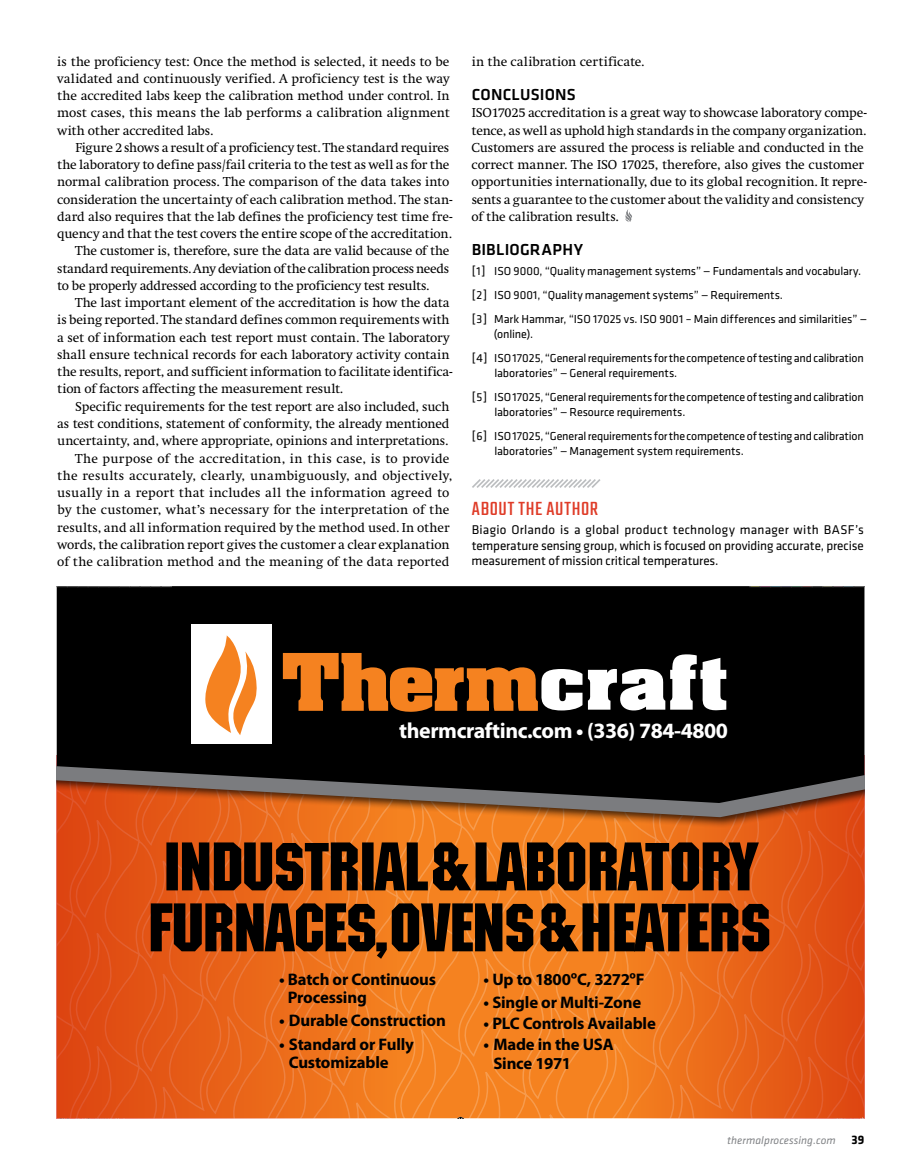
<style>
.page{position:relative;width:905px;height:1175px;background:#fff}
.page>*{position:absolute;margin:0;border:0;box-sizing:border-box;transform-origin:0 0}
.t1{font:300 86.1px/60.9px "Machine";letter-spacing:-.01em;color:#000}
.t2{font:700 21.9px "Myriad Pro";letter-spacing:-.02em;color:#fff}
.t3{font:21px "Teko";letter-spacing:.035em;color:#df3c28}
.t4{font:700 16.8px/17.9px "Myriad Pro";letter-spacing:-.01em;color:#000}
.t5{font:500 16.5px "Klavika Basic";letter-spacing:.015em;color:#000}
.t6{font:13.5px/17.2px "Swift";letter-spacing:-.005em;color:#000;text-align:justify}
.t7{font:13.5px "Swift";letter-spacing:.02em;color:#000}
.t8{font:13.5px "Swift";letter-spacing:.015em;color:#000}
.t9{font:13.2px/15.8px "Klavika Basic";letter-spacing:-.01em;color:#000;text-align:justify}
.t10{font:12px/24px "Klavika Basic";letter-spacing:-.01em;color:#000}
.t11{font:italic 11.25px "Klavika Basic";letter-spacing:.01em;color:#808285}
.s1{font-weight:700;font-style:normal;font-size:12.75px;color:#000}
</style>
<div class="page">
<svg style="left:472px;top:479px;width:129px;height:9px"></svg>
<svg style="left:625px;top:209px;width:7px;height:13px"></svg>
<div style="left:57px;top:586px;width:807px;height:40px;background:#000"></div>
<svg style="left:57px;top:626px;width:808px;height:493px;background:#aa5620"></svg>
<svg style="left:57px;top:586px;width:115px;height:6px"></svg>
<svg style="left:749px;top:586px;width:116px;height:6px"></svg>
<p class="t6" style="left:57px;top:53px;width:394px">is the proficiency test: Once the method is selected, it needs to be validated and continuously verified. A proficiency test is the way the accredited labs keep the calibration method under control. In most cases, this means the lab performs a calibration alignment with other accredited labs.</p>
<p class="t6" style="left:75px;top:139px;width:375px">Figure 2 shows a result of a proficiency test. The standard requires</p>
<p class="t6" style="left:57px;top:156px;width:393px">the laboratory to define pass/fail criteria to the test as well as for the</p>
<p class="t6" style="left:57px;top:174px;width:393px">normal calibration process. The comparison of the data takes into</p>
<p class="t6" style="left:57px;top:191px;width:396px">consideration the uncertainty of each calibration method. The stan-</p>
<p class="t6" style="left:57px;top:208px;width:396px">dard also requires that the lab defines the proficiency test time fre-</p>
<p class="t6" style="left:57px;top:225px;width:396px">quency and that the test covers the entire scope of the accreditation.</p>
<p class="t6" style="left:75px;top:243px;width:376px">The customer is, therefore, sure the data are valid because of the</p>
<p class="t6" style="left:57px;top:260px;width:393px">standard requirements. Any deviation of the calibration process needs</p>
<p class="t6" style="left:57px;top:277px;width:373px">to be properly addressed according to the proficiency test results.</p>
<p class="t6" style="left:75px;top:294px;width:376px">The last important element of the accreditation is how the data</p>
<p class="t6" style="left:57px;top:312px;width:394px">is being reported. The standard defines common requirements with</p>
<p class="t6" style="left:57px;top:329px;width:394px">a set of information each test report must contain. The laboratory</p>
<p class="t6" style="left:57px;top:346px;width:394px">shall ensure technical records for each laboratory activity contain</p>
<p class="t6" style="left:57px;top:363px;width:396px">the results, report, and sufficient information to facilitate identifica-</p>
<p class="t6" style="left:57px;top:381px;width:287px">tion of factors affecting the measurement result.</p>
<p class="t6" style="left:75px;top:398px;width:376px">Specific requirements for the test report are also included, such</p>
<p class="t6" style="left:57px;top:415px;width:394px">as test conditions, statement of conformity, the already mentioned</p>
<p class="t6" style="left:57px;top:432px;width:392px">uncertainty, and, where appropriate, opinions and interpretations.</p>
<p class="t7" style="left:75px;top:451px;width:376px">The purpose of the accreditation, in this case, is to provide</p>
<p class="t8" style="left:57px;top:468px;width:396px">the results accurately, clearly, unambiguously, and objectively,</p>
<p class="t7" style="left:57px;top:485px;width:393px">usually in a report that includes all the information agreed to</p>
<p class="t6" style="left:57px;top:501px;width:393px">by the customer, what’s necessary for the interpretation of the</p>
<p class="t6" style="left:57px;top:519px;width:394px">results, and all information required by the method used. In other</p>
<p class="t6" style="left:57px;top:536px;width:394px">words, the calibration report gives the customer a clear explanation</p>
<p class="t6" style="left:57px;top:553px;width:394px">of the calibration method and the meaning of the data reported</p>
<p class="t6" style="left:471px;top:53px;width:174px">in the calibration certificate.</p>
<p class="t5" style="left:471px;top:83px;width:106px">CONCLUSIONS</p>
<p class="t6" style="left:471px;top:105px;width:396px;text-align:left">ISO17025 accreditation is a great way to showcase laboratory compe&shy;tence, as well as uphold high standards in the company organization.<br>Customers are assured the process is reliable and conducted in the correct manner. The ISO 17025, therefore, also gives the customer opportunities internationally, due to its global recognition. It repre&shy;sents a guarantee to the customer about the validity and consistency of the calibration results.</p>
<p class="t5" style="left:471px;top:239px;width:113px">BIBLIOGRAPHY</p>
<p class="t10" style="left:472px;top:258px;width:397px">[1] ISO 9000, “Quality management systems” — Fundamentals and vocabulary. [2] ISO 9001, “Quality management systems” — Requirements.<br>[3] Mark Hammar, “ISO 17025 vs. ISO 9001 – Main differences and similarities” —</p>
<p class="t10" style="left:472px;top:321px;width:393px;text-indent:22px">(online).<br>[4] ISO 17025, “General requirements for the competence of testing and calibration</p>
<p class="t10" style="left:472px;top:360px;width:393px;text-indent:23px">laboratories” — General requirements.<br>[5] ISO 17025, “General requirements for the competence of testing and calibration</p>
<p class="t10" style="left:472px;top:399px;width:393px;text-indent:23px">laboratories” — Resource requirements.<br>[6] ISO 17025, “General requirements for the competence of testing and calibration</p>
<p class="t10" style="left:494px;top:438px;width:251px">laboratories” — Management system requirements.</p>
<h3 class="t3" style="left:471px;top:497px;width:128px">ABOUT THE AUTHOR</h3>
<p class="t9" style="left:471px;top:521px;width:394px">Biagio Orlando is a global product technology manager with BASF’s temperature sensing group, which is focused on providing accurate, precise measurement of mission critical temperatures.</p>
<h2 class="t2" style="left:399px;top:716px;width:330px">thermcraftinc.com • (336) 784-4800</h2>
<h1 class="t1" style="left:148px;top:839px;width:626px">Industrial&amp;Laboratory<br>Furnaces,Ovens&amp;Heaters</h1>
<p class="t4" style="left:288px;top:970px;width:150px;text-indent:-9px">• Batch or Continuous<br>Processing</p>
<p class="t4" style="left:279px;top:1011px;width:168px">• Durable Construction</p>
<p class="t4" style="left:289px;top:1034px;width:127px;text-indent:-10px">• Standard or Fully<br>Customizable</p>
<p class="t4" style="left:483px;top:970px;width:162px">• Up to 1800ºC, 3272ºF</p>
<p class="t4" style="left:483px;top:992px;width:159px">• Single or Multi-Zone</p>
<p class="t4" style="left:483px;top:1014px;width:174px">• PLC Controls Available</p>
<p class="t4" style="left:493px;top:1034px;width:122px;line-height:18.6px;text-indent:-10px">• Made in the USA<br>Since 1971</p>
<p class="t11" style="left:727px;top:1133px;width:139px">thermalprocessing.com <span class="s1">39</span></p>
</div>
